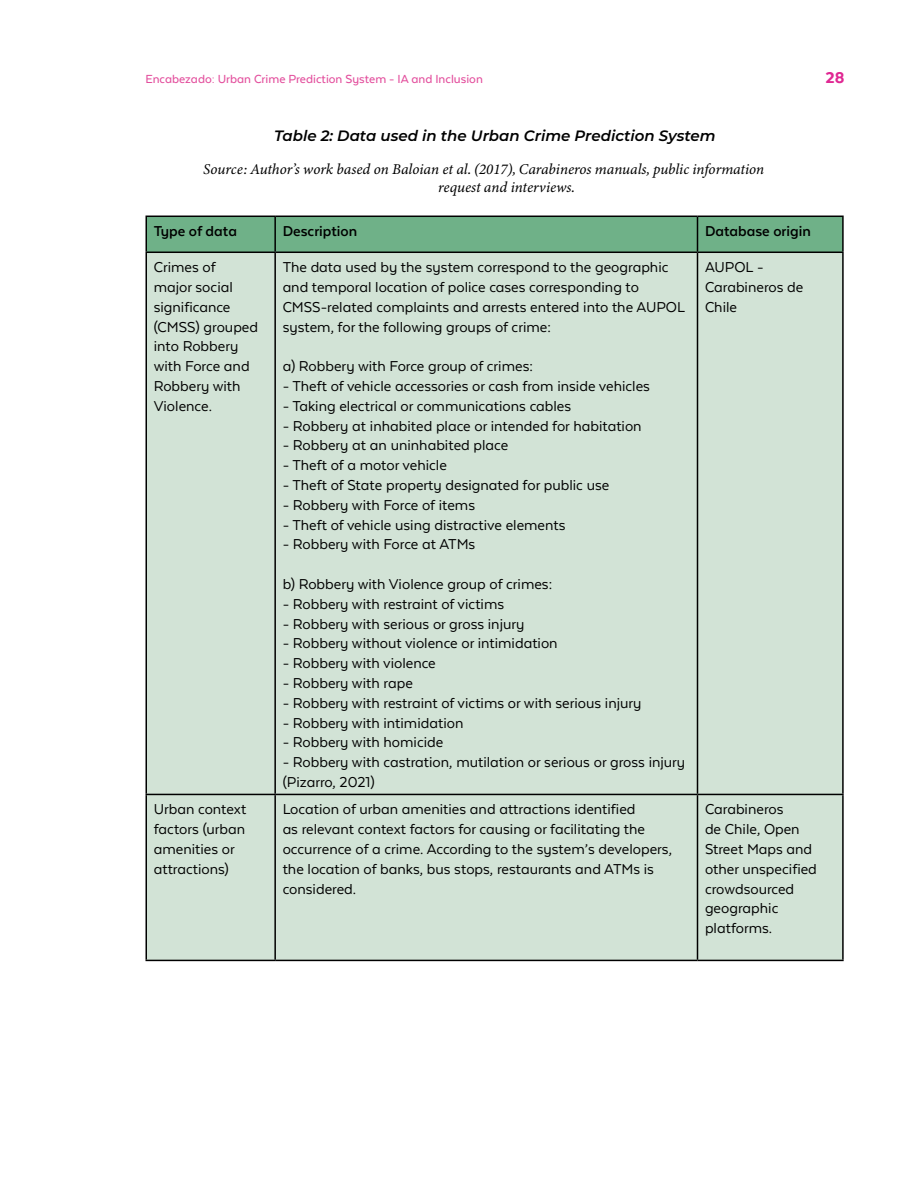
<style>
.page{position:relative;width:918px;height:1188px;background:#fff}
.page>*{position:absolute;margin:0;border:0;box-sizing:border-box;transform-origin:0 0}
.t1{font:800 18px "Texta Alt";color:#e02893}
.Contenido_Tablas{font:16.5px/19.8px "Texta Alt";color:#000}
.Contenido_Tablas-2{font:700 16.5px "Texta Alt";color:#000}
.Pie_de_foto_tabla{font:italic 15px/18px "Minion Variable Concept";letter-spacing:-.005em;color:#000}
.Título_Tabla{font:italic 600 15px "Montserrat";color:#000}
.t2{font:500 13.5px "Texta Alt";color:#e34f9d}
</style>
<div class="page">
<div style="left:147px;top:216px;width:695px;height:36px;background:#6fb188"></div>
<div style="left:147px;top:252px;width:695px;height:708px;background:#d2e3d6"></div>
<hr style="left:146px;top:216px;width:129px;height:1px;background:#000">
<hr style="left:146px;top:217px;width:1px;height:35px;background:#000">
<hr style="left:275px;top:216px;width:422px;height:1px;background:#000">
<hr style="left:274px;top:217px;width:2px;height:35px;background:#000">
<hr style="left:698px;top:216px;width:146px;height:1px;background:#000">
<hr style="left:697px;top:217px;width:1px;height:35px;background:#000">
<hr style="left:842px;top:217px;width:2px;height:35px;background:#000">
<hr style="left:146px;top:252px;width:129px;height:1px;background:#000">
<hr style="left:146px;top:253px;width:1px;height:541px;background:#000">
<hr style="left:275px;top:252px;width:422px;height:1px;background:#000">
<hr style="left:274px;top:253px;width:2px;height:541px;background:#000">
<hr style="left:698px;top:252px;width:146px;height:1px;background:#000">
<hr style="left:697px;top:253px;width:1px;height:541px;background:#000">
<hr style="left:842px;top:253px;width:2px;height:541px;background:#000">
<hr style="left:146px;top:794px;width:129px;height:1px;background:#000">
<hr style="left:146px;top:795px;width:1px;height:165px;background:#000">
<hr style="left:275px;top:794px;width:422px;height:1px;background:#000">
<hr style="left:274px;top:795px;width:2px;height:165px;background:#000">
<hr style="left:698px;top:794px;width:146px;height:1px;background:#000">
<hr style="left:697px;top:795px;width:1px;height:165px;background:#000">
<hr style="left:842px;top:795px;width:2px;height:165px;background:#000">
<hr style="left:146px;top:960px;width:129px;height:1px;background:#000">
<hr style="left:275px;top:960px;width:422px;height:1px;background:#000">
<hr style="left:698px;top:960px;width:146px;height:1px;background:#000">
<p class="t2" style="left:146px;top:72px;width:339px">Encabezado: Urban Crime Prediction System - IA and Inclusion</p>
<p class="t1" style="left:825px;top:69px;width:21px">28</p>
<p class="Título_Tabla" style="left:274px;top:125px;width:443px">Table 2: Data used in the Urban Crime Prediction System</p>
<p class="Pie_de_foto_tabla" style="left:438px;top:160px;width:328px;text-indent:-235px">Source: Author’s work based on Baloian et al. (2017), Carabineros manuals, public information request and interviews.</p>
<p class="Contenido_Tablas-2" style="left:154px;top:223px;width:85px">Type of data</p>
<p class="Contenido_Tablas-2" style="left:283px;top:223px;width:76px">Description</p>
<p class="Contenido_Tablas-2" style="left:705px;top:223px;width:107px">Database origin</p>
<p class="Contenido_Tablas" style="left:154px;top:257px;width:106px">Crimes of major social significance (CMSS) grouped into Robbery with Force and<br>Robbery with<br>Violence.</p>
<p class="Contenido_Tablas" style="left:283px;top:257px;width:404px">The data used by the system correspond to the geographic and temporal location of police cases corresponding to CMSS-related complaints and arrests entered into the AUPOL system, for the following groups of crime:</p>
<p class="Contenido_Tablas" style="left:705px;top:257px;width:100px">AUPOL -<br>Carabineros de<br>Chile</p>
<p class="Contenido_Tablas" style="left:283px;top:356px;width:252px">a) Robbery with Force group of crimes:</p>
<p class="Contenido_Tablas" style="left:283px;top:376px;width:369px">- Theft of vehicle accessories or cash from inside vehicles</p>
<p class="Contenido_Tablas" style="left:283px;top:396px;width:290px">- Taking electrical or communications cables</p>
<p class="Contenido_Tablas" style="left:283px;top:416px;width:361px">- Robbery at inhabited place or intended for habitation</p>
<p class="Contenido_Tablas" style="left:283px;top:435px;width:227px">- Robbery at an uninhabited place</p>
<p class="Contenido_Tablas" style="left:283px;top:455px;width:166px">- Theft of a motor vehicle</p>
<p class="Contenido_Tablas" style="left:283px;top:475px;width:328px">- Theft of State property designated for public use</p>
<p class="Contenido_Tablas" style="left:283px;top:495px;width:194px">- Robbery with Force of items</p>
<p class="Contenido_Tablas" style="left:283px;top:515px;width:284px">- Theft of vehicle using distractive elements</p>
<p class="Contenido_Tablas" style="left:283px;top:534px;width:194px">- Robbery with Force at ATMs</p>
<p class="Contenido_Tablas" style="left:283px;top:574px;width:271px">b) Robbery with Violence group of crimes:</p>
<p class="Contenido_Tablas" style="left:283px;top:594px;width:223px">- Robbery with restraint of victims</p>
<p class="Contenido_Tablas" style="left:283px;top:614px;width:243px">- Robbery with serious or gross injury</p>
<p class="Contenido_Tablas" style="left:283px;top:633px;width:277px">- Robbery without violence or intimidation</p>
<p class="Contenido_Tablas" style="left:283px;top:653px;width:155px">- Robbery with violence</p>
<p class="Contenido_Tablas" style="left:283px;top:673px;width:132px">- Robbery with rape</p>
<p class="Contenido_Tablas" style="left:283px;top:693px;width:360px">- Robbery with restraint of victims or with serious injury</p>
<p class="Contenido_Tablas" style="left:283px;top:713px;width:182px">- Robbery with intimidation</p>
<p class="Contenido_Tablas" style="left:283px;top:732px;width:162px">- Robbery with homicide</p>
<p class="Contenido_Tablas" style="left:283px;top:752px;width:404px">- Robbery with castration, mutilation or serious or gross injury</p>
<p class="Contenido_Tablas" style="left:283px;top:772px;width:94px">(Pizarro, 2021)</p>
<p class="Contenido_Tablas" style="left:154px;top:799px;width:94px">Urban context factors (urban amenities or attractions)</p>
<p class="Contenido_Tablas" style="left:283px;top:799px;width:391px">Location of urban amenities and attractions identified<br>as relevant context factors for causing or facilitating the occurrence of a crime. According to the system’s developers, the location of banks, bus stops, restaurants and ATMs is considered.</p>
<p class="Contenido_Tablas" style="left:705px;top:799px;width:113px">Carabineros<br>de Chile, Open<br>Street Maps and other unspecified crowdsourced geographic platforms.</p>
</div>
